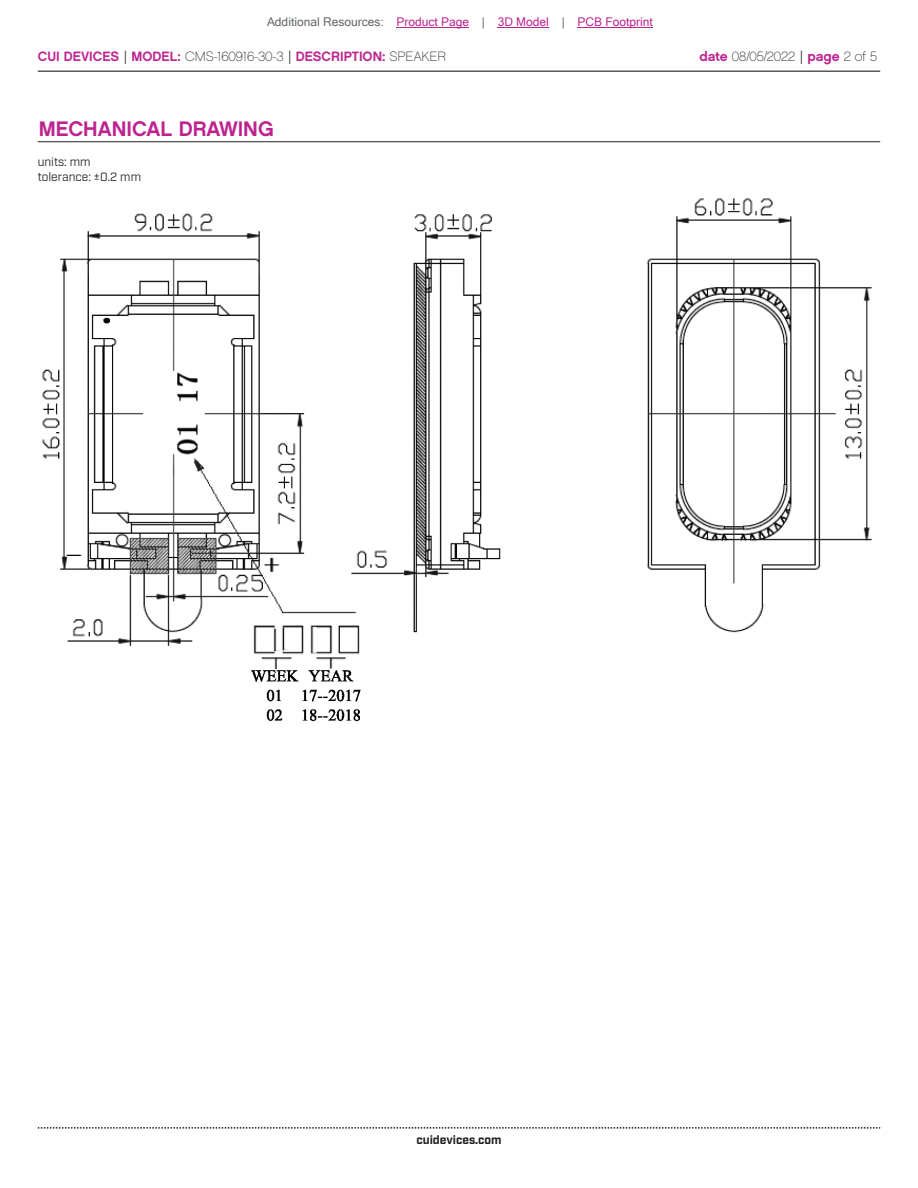
<style>
.page{position:relative;width:918px;height:1188px;background:#fff}
.page>*{position:absolute;margin:0;border:0;box-sizing:border-box;transform-origin:0 0}
.t1{font:21px "Chalet New York Nineteen Sixty";color:#bd238f}
.t2{font:13.5px "Chalet New York Nineteen Sixty";color:#bd238f}
.t3{font:13.5px "Chalet Paris Nineteen Sixty";letter-spacing:-.005em;color:#231f20}
.t4{font:12px "Microsoft Sans Serif";color:#bd238f}
.t5{font:12px/14.4px "Industry";color:#231f20}
.t6{font:700 12px "Industry";color:#231f20}
.s1{color:#63676b}
.s2{font-family:"Industry";color:#231f20}
.s3{font-family:"Chalet Paris Nineteen Sixty";color:#231f20}
.s4{font-family:"Chalet New York Nineteen Sixty";color:#bd238f}
.s5{font-family:"Industry"}
</style>
<div class="page">
<hr style="left:38px;top:71px;width:842px;height:1px;background:#231f20">
<svg style="left:38px;top:1127px;width:842px;height:2px"></svg>
<hr style="left:38px;top:141px;width:842px;height:1px;background:#231f20">
<img style="left:42px;top:198px;width:830px;height:524px">
<div style="left:144px;top:388px;width:24px;height:53px;background:#fff"></div>
<hr style="left:397px;top:27px;width:72px;height:1px;background:#bd238f">
<hr style="left:498px;top:27px;width:51px;height:1px;background:#bd238f">
<hr style="left:578px;top:27px;width:75px;height:1px;background:#bd238f">
<p class="t4" style="left:267px;top:15px;width:387px"><span class="s1">Additional Resources:</span> Product Page <span class="s1">|</span> 3D Model <span class="s1">|</span> PCB Footprint</p>
<p class="t2" style="left:38px;top:47px;width:410px">CUI DEVICES <span class="s2">|</span> MODEL: <span class="s3">CMS-160916-30-3</span> <span class="s2">|</span> DESCRIPTION: <span class="s3">SPEAKER</span></p>
<p class="t3" style="left:699px;top:48px;width:179px"><span class="s4">date</span> 08/05/2022 <span class="s5">|</span> <span class="s4">page</span> 2 of 5</p>
<h1 class="t1" style="left:39px;top:115px;width:236px">MECHANICAL DRAWING</h1>
<p class="t5" style="left:38px;top:155px;width:105px">units: mm tolerance: ±0.2 mm</p>
<p class="t6" style="left:416px;top:1132px;width:87px">cuidevices.com</p>
</div>
